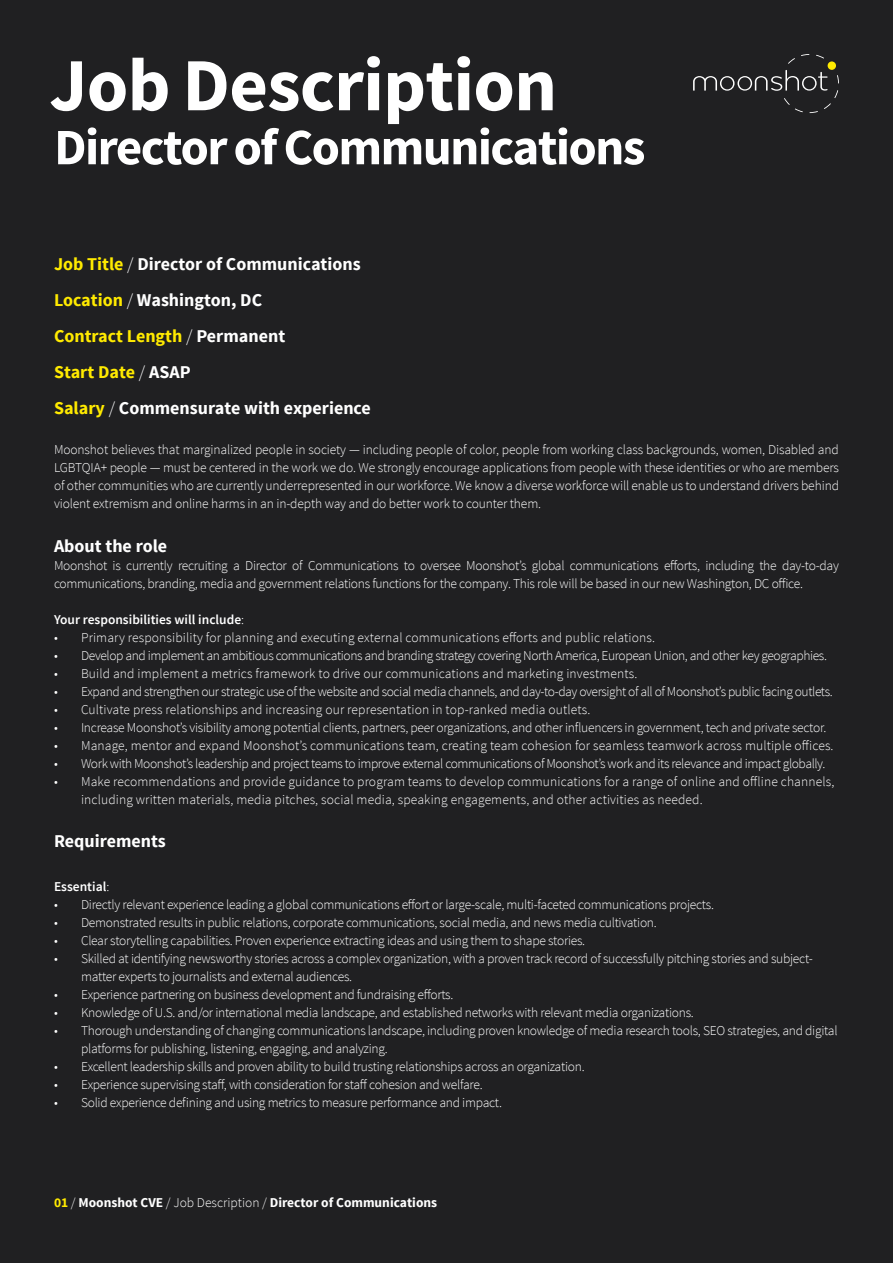
<style>
.page{position:relative;width:893px;height:1263px;background:#202022}
.page>*{position:absolute;margin:0;border:0;box-sizing:border-box;transform-origin:0 0}
.t1{font:700 75px "Source Sans Pro";letter-spacing:-.01em;color:#fff}
.t2{font:700 51px "Source Sans Pro";letter-spacing:-.03em;color:#fff}
.t3{font:700 18px/36px "Source Sans Pro";color:#fff}
.t4{font:300 13.5px/18px "Source Sans Pro";letter-spacing:-.02em;color:#fff}
.t5{font:300 13.5px/18px "Source Sans Pro";letter-spacing:.01em;color:#fff}
.t6{font:700 13.5px "Source Sans Pro";color:#fff}
.t7{font:600 13.5px "Source Sans Pro";color:#fff}
.s1{color:#ffea00}
.s2{font-weight:300}
</style>
<div class="page">
<svg style="left:693px;top:54px;width:146px;height:59px"></svg>
<h1 class="t1" style="left:49px;top:37px;width:509px">Job Description</h1>
<h2 class="t2" style="left:54px;top:115px;width:593px">Director of Communications</h2>
<h3 class="t3" style="left:54px;top:247px;width:318px"><span class="s1">Job Title</span> <span class="s2">/</span> Director of Communications<br><span class="s1">Location</span> <span class="s2">/</span> Washington, DC<br><span class="s1">Contract Length</span> <span class="s2">/</span> Permanent<br><span class="s1">Start Date</span> <span class="s2">/</span> ASAP<br><span class="s1">Salary</span> <span class="s2">/</span> Commensurate with experience</h3>
<p class="t4" style="left:54px;top:441px;width:786px;text-align:justify">Moonshot believes that marginalized people in society — including people of color, people from working class backgrounds, women, Disabled and LGBTQIA+ people — must be centered in the work we do. We strongly encourage applications from people with these identities or who are members of other communities who are currently underrepresented in our workforce. We know a diverse workforce will enable us to understand drivers behind violent extremism and online harms in an in-depth way and do better work to counter them.</p>
<h3 class="t3" style="left:54px;top:529px;width:115px">About the role</h3>
<p class="t4" style="left:54px;top:556px;width:786px">Moonshot is currently recruiting a Director of Communications to oversee Moonshot’s global communications efforts, including the day-to-day communications, branding, media and government relations functions for the company. This role will be based in our new Washington, DC office.</p>
<p class="t7" style="left:54px;top:611px;width:192px">Your responsibilities will include<span class="s2">:</span></p>
<p class="t5" style="left:54px;top:628px;width:602px">• Primary responsibility for planning and executing external communications efforts and public relations.</p>
<p class="t4" style="left:54px;top:646px;width:774px">• Develop and implement an ambitious communications and branding strategy covering North America, European Union, and other key geographies.</p>
<p class="t5" style="left:54px;top:664px;width:585px">• Build and implement a metrics framework to drive our communications and marketing investments.</p>
<p class="t4" style="left:54px;top:682px;width:780px">• Expand and strengthen our strategic use of the website and social media channels, and day-to-day oversight of all of Moonshot’s public facing outlets.</p>
<p class="t5" style="left:54px;top:700px;width:538px">• Cultivate press relationships and increasing our representation in top-ranked media outlets.</p>
<p class="t4" style="left:54px;top:718px;width:774px">• Increase Moonshot’s visibility among potential clients, partners, peer organizations, and other influencers in government, tech and private sector.</p>
<p class="t5" style="left:54px;top:736px;width:781px">• Manage, mentor and expand Moonshot’s communications team, creating team cohesion for seamless teamwork across multiple offices.</p>
<p class="t4" style="left:54px;top:754px;width:773px">• Work with Moonshot’s leadership and project teams to improve external communications of Moonshot’s work and its relevance and impact globally.</p>
<p class="t5" style="left:81px;top:772px;width:755px;text-indent:-27px">• Make recommendations and provide guidance to program teams to develop communications for a range of online and offline channels, including written materials, media pitches, social media, speaking engagements, and other activities as needed.</p>
<h3 class="t3" style="left:54px;top:824px;width:113px">Requirements</h3>
<p class="t7" style="left:54px;top:878px;width:57px">Essential<span class="s2">:</span></p>
<p class="t4" style="left:54px;top:896px;width:661px">• Directly relevant experience leading a global communications effort or large-scale, multi-faceted communications projects.</p>
<p class="t4" style="left:54px;top:914px;width:604px">• Demonstrated results in public relations, corporate communications, social media, and news media cultivation.</p>
<p class="t4" style="left:54px;top:932px;width:533px">• Clear storytelling capabilities. Proven experience extracting ideas and using them to shape stories.</p>
<p class="t4" style="left:81px;top:950px;width:733px;text-indent:-27px">• Skilled at identifying newsworthy stories across a complex organization, with a proven track record of successfully pitching stories and subject&shy;matter experts to journalists and external audiences.</p>
<p class="t4" style="left:54px;top:986px;width:401px">• Experience partnering on business development and fundraising efforts.</p>
<p class="t4" style="left:54px;top:1004px;width:641px">• Knowledge of U.S. and/or international media landscape, and established networks with relevant media organizations.</p>
<p class="t4" style="left:81px;top:1022px;width:758px;text-indent:-27px">• Thorough understanding of changing communications landscape, including proven knowledge of media research tools, SEO strategies, and digital platforms for publishing, listening, engaging, and analyzing.</p>
<p class="t4" style="left:54px;top:1058px;width:532px">• Excellent leadership skills and proven ability to build trusting relationships across an organization.</p>
<p class="t4" style="left:54px;top:1076px;width:430px">• Experience supervising staff, with consideration for staff cohesion and welfare.</p>
<p class="t4" style="left:54px;top:1094px;width:450px">• Solid experience defining and using metrics to measure performance and impact.</p>
<p class="t6" style="left:54px;top:1193px;width:385px"><span class="s1">01</span> <span class="s2">/</span> Moonshot CVE <span class="s2">/ Job Description /</span> Director of Communications</p>
</div>
